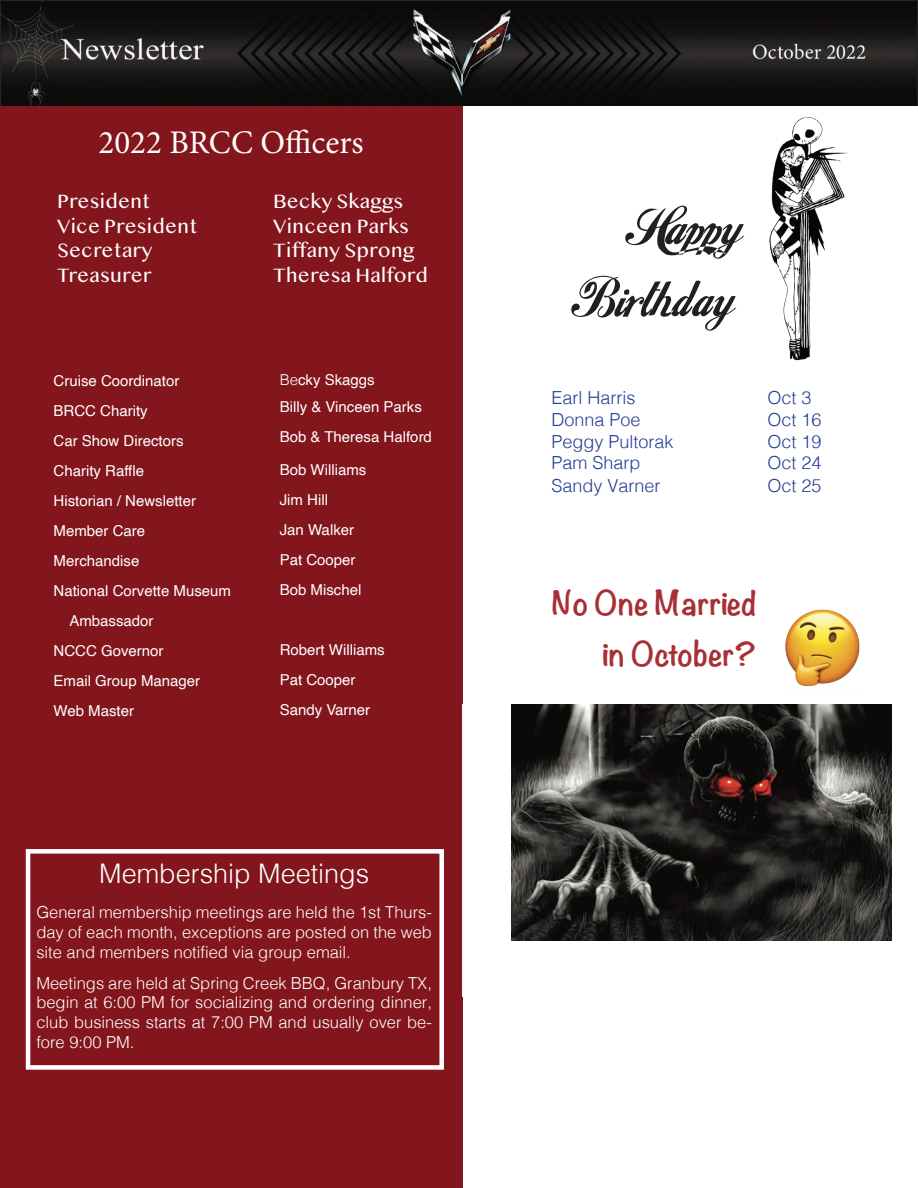
<style>
.page{position:relative;width:918px;height:1188px;background:#fff}
.page>*{position:absolute;margin:0;border:0;box-sizing:border-box;transform-origin:0 0}
.t1{font:33px "Minion Pro";color:#fff}
.t2{font:700 30px/50.8px "Noteworthy";color:#a83035;text-align:right}
.t3{font:300 27px "Helvetica";color:#fff}
.t4{font:18px "Bangla MN";color:#fff}
.t5{font:300 18px "Helvetica";color:#263e95}
.t6{font:300 16.5px/19.8px "Helvetica";color:#fff;text-align:justify}
.t7{font:15px "Helvetica";color:#fff}
.s1{font-weight:300}
</style>
<div class="page">
<div style="left:0;top:102px;width:462px;height:1086px;background:#83151c"></div>
<div style="left:26px;top:849px;width:418px;height:221px;border:4px solid #fff"></div>
<svg style="left:625px;top:206px;width:120px;height:53px"></svg>
<svg style="left:571px;top:276px;width:166px;height:55px"></svg>
<img style="left:0;top:0;width:918px;height:105px">
<img style="left:512px;top:704px;width:380px;height:236px">
<img style="left:785px;top:609px;width:75px;height:78px">
<img style="left:769px;top:117px;width:78px;height:244px">
<p class="t1" style="left:99px;top:122px;width:267px">2022 BRCC Officers</p>
<p class="t4" style="left:57px;top:191px;width:95px">President</p>
<p class="t4" style="left:273px;top:191px;width:132px">Becky Skaggs</p>
<p class="t4" style="left:57px;top:216px;width:142px">Vice President</p>
<p class="t4" style="left:273px;top:216px;width:137px">Vinceen Parks</p>
<p class="t4" style="left:57px;top:241px;width:97px">Secretary</p>
<p class="t4" style="left:273px;top:241px;width:143px">Tiffany Sprong</p>
<p class="t4" style="left:57px;top:265px;width:96px">Treasurer</p>
<p class="t4" style="left:273px;top:265px;width:156px">Theresa Halford</p>
<p class="t7" style="left:54px;top:374px;width:127px">Cruise Coordinator</p>
<p class="t7" style="left:54px;top:404px;width:96px">BRCC Charity</p>
<p class="t7" style="left:54px;top:434px;width:132px">Car Show Directors</p>
<p class="t7" style="left:54px;top:464px;width:92px">Charity Raffle</p>
<p class="t7" style="left:54px;top:494px;width:144px">Historian / Newsletter</p>
<p class="t7" style="left:54px;top:524px;width:93px">Member Care</p>
<p class="t7" style="left:54px;top:554px;width:87px">Merchandise</p>
<p class="t7" style="left:54px;top:584px;width:179px">National Corvette Museum</p>
<p class="t7" style="left:69px;top:614px;width:86px">Ambassador</p>
<p class="t7" style="left:54px;top:644px;width:112px">NCCC Governor</p>
<p class="t7" style="left:54px;top:674px;width:148px">Email Group Manager</p>
<p class="t7" style="left:54px;top:704px;width:82px">Web Master</p>
<p class="t7" style="left:280px;top:374px;width:97px"><span class="s1">Be</span>cky Skaggs</p>
<p class="t7" style="left:280px;top:401px;width:144px">Billy &amp; Vinceen Parks</p>
<p class="t7" style="left:280px;top:431px;width:154px">Bob &amp; Theresa Halford</p>
<p class="t7" style="left:280px;top:464px;width:88px">Bob Williams</p>
<p class="t7" style="left:280px;top:494px;width:50px">Jim Hill</p>
<p class="t7" style="left:280px;top:524px;width:76px">Jan Walker</p>
<p class="t7" style="left:280px;top:554px;width:77px">Pat Cooper</p>
<p class="t7" style="left:280px;top:584px;width:83px">Bob Mischel</p>
<p class="t7" style="left:280px;top:644px;width:106px">Robert Williams</p>
<p class="t7" style="left:280px;top:674px;width:77px">Pat Cooper</p>
<p class="t7" style="left:280px;top:704px;width:92px">Sandy Varner</p>
<p class="t3" style="left:99px;top:862px;width:272px">Membership Meetings</p>
<p class="t6" style="left:36px;top:904px;width:397px">General membership meetings are held the 1st Thurs&shy;day of each month, exceptions are posted on the web site and members notified via group email.</p>
<p class="t6" style="left:36px;top:974px;width:397px">Meetings are held at Spring Creek BBQ, Granbury TX, begin at 6:00 PM for socializing and ordering dinner, club business starts at 7:00 PM and usually over be&shy;fore 9:00 PM.</p>
<p class="t5" style="left:552px;top:391px;width:85px">Earl Harris</p>
<p class="t5" style="left:768px;top:391px;width:46px">Oct 3</p>
<p class="t5" style="left:552px;top:412px;width:91px">Donna Poe</p>
<p class="t5" style="left:768px;top:412px;width:56px">Oct 16</p>
<p class="t5" style="left:552px;top:434px;width:124px">Peggy Pultorak</p>
<p class="t5" style="left:768px;top:434px;width:56px">Oct 19</p>
<p class="t5" style="left:552px;top:455px;width:91px">Pam Sharp</p>
<p class="t5" style="left:768px;top:455px;width:56px">Oct 24</p>
<p class="t5" style="left:552px;top:478px;width:111px">Sandy Varner</p>
<p class="t5" style="left:768px;top:478px;width:56px">Oct 25</p>
<h2 class="t2" style="left:552px;top:575px;width:206px">No One Married in October?</h2>
</div>
